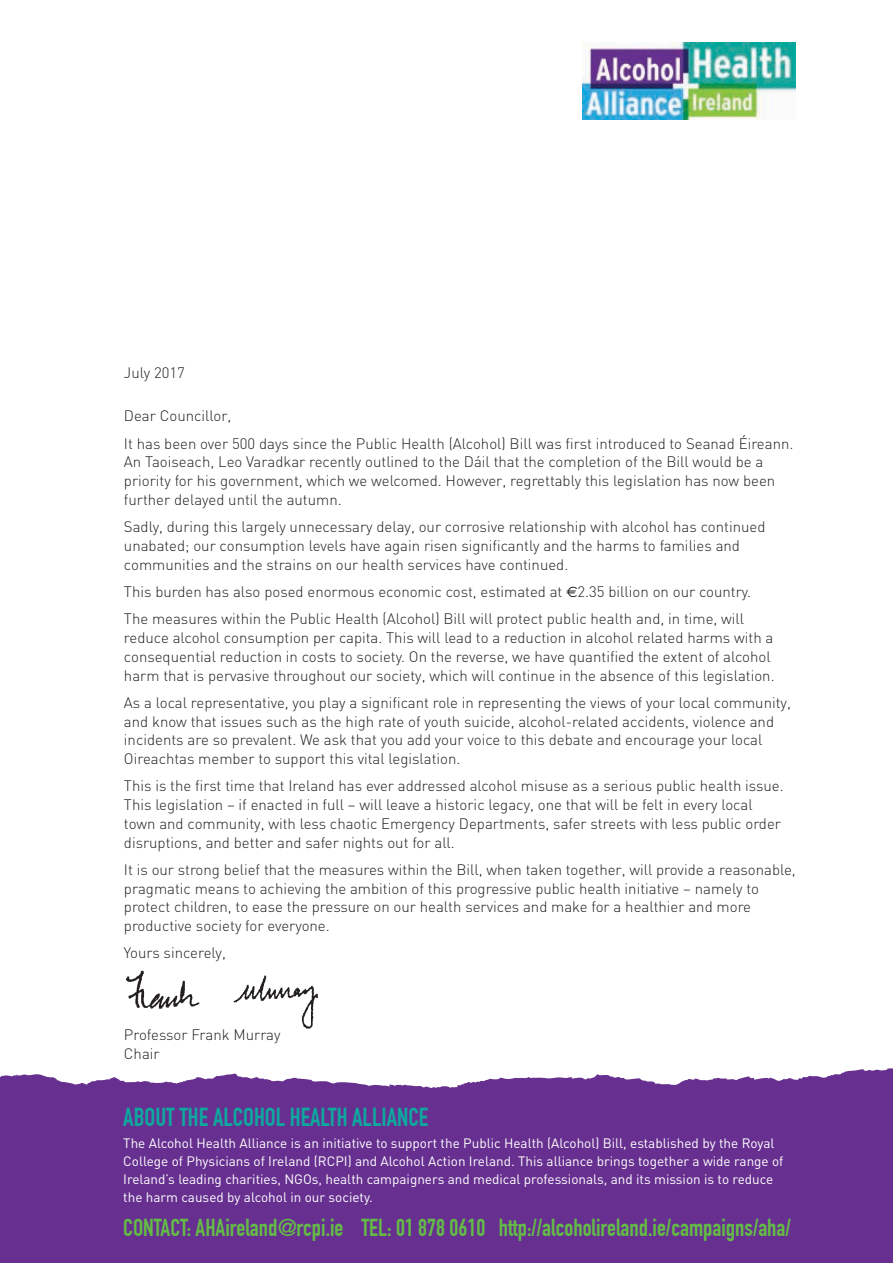
<style>
.page{position:relative;width:893px;height:1263px;background:#fff}
.page>*{position:absolute;margin:0;border:0;box-sizing:border-box;transform-origin:0 0}
.t1{font:700 25.5px "DIN Condensed";color:#0ea89f}
.t2{font:700 24px "DIN Condensed";color:#63bc46}
.t3{font:300 15px/18.8px "DIN";color:#231f20}
.t4{font:13.5px/18px "DIN";color:#fff}
.s1{font-family:"Euro Sans";font-weight:400}
</style>
<div class="page">
<div style="left:0;top:1068px;width:893px;height:195px;background:#673090"></div>
<img style="left:583px;top:43px;width:212px;height:76px">
<img style="left:126px;top:970px;width:193px;height:59px">
<p class="t3" style="left:124px;top:363px;width:62px">July 2017</p>
<p class="t3" style="left:124px;top:402px;width:671px;line-height:27.3px">Dear Councillor,<br>It has been over 500 days since the Public Health (Alcohol) Bill was first introduced to Seanad Éireann.</p>
<p class="t3" style="left:124px;top:453px;width:653px">An Taoiseach, Leo Varadkar recently outlined to the Dáil that the completion of the Bill would be a priority for his government, which we welcomed. However, regrettably this legislation has now been further delayed until the autumn.</p>
<p class="t3" style="left:124px;top:517px;width:643px">Sadly, during this largely unnecessary delay, our corrosive relationship with alcohol has continued unabated; our consumption levels have again risen significantly and the harms to families and communities and the strains on our health services have continued.</p>
<p class="t3" style="left:124px;top:578px;width:629px;line-height:27.3px">This burden has also posed enormous economic cost, estimated at <span class="s1">€</span>2.35 billion on our country.<br>The measures within the Public Health (Alcohol) Bill will protect public health and, in time, will</p>
<p class="t3" style="left:124px;top:628px;width:652px">reduce alcohol consumption per capita. This will lead to a reduction in alcohol related harms with a consequential reduction in costs to society. On the reverse, we have quantified the extent of alcohol harm that is pervasive throughout our society, which will continue in the absence of this legislation.</p>
<p class="t3" style="left:124px;top:693px;width:668px">As a local representative, you play a significant role in representing the views of your local community, and know that issues such as the high rate of youth suicide, alcohol-related accidents, violence and incidents are so prevalent. We ask that you add your voice to this debate and encourage your local Oireachtas member to support this vital legislation.</p>
<p class="t3" style="left:124px;top:776px;width:661px">This is the first time that Ireland has ever addressed alcohol misuse as a serious public health issue.<br>This legislation – if enacted in full – will leave a historic legacy, one that will be felt in every local town and community, with less chaotic Emergency Departments, safer streets with less public order disruptions, and better and safer nights out for all.</p>
<p class="t3" style="left:124px;top:860px;width:673px">It is our strong belief that the measures within the Bill, when taken together, will provide a reasonable, pragmatic means to achieving the ambition of this progressive public health initiative – namely to protect children, to ease the pressure on our health services and make for a healthier and more productive society for everyone.</p>
<p class="t3" style="left:124px;top:943px;width:103px">Yours sincerely,</p>
<p class="t3" style="left:124px;top:1025px;width:158px">Professor Frank Murray<br>Chair</p>
<h1 class="t1" style="left:123px;top:1102px;width:306px">ABOUT THE ALCOHOL HEALTH ALLIANCE</h1>
<p class="t4" style="left:123px;top:1134px;width:662px">The Alcohol Health Alliance is an initiative to support the Public Health (Alcohol) Bill, established by the Royal College of Physicians of Ireland (RCPI) and Alcohol Action Ireland. This alliance brings together a wide range of Ireland’s leading charities, NGOs, health campaigners and medical professionals, and its mission is to reduce the harm caused by alcohol in our society.</p>
<h2 class="t2" style="left:123px;top:1213px;width:669px">CONTACT: AHAireland@rcpi.ie TEL: 01 878 0610 http://alcoholireland.ie/campaigns/aha/</h2>
</div>
